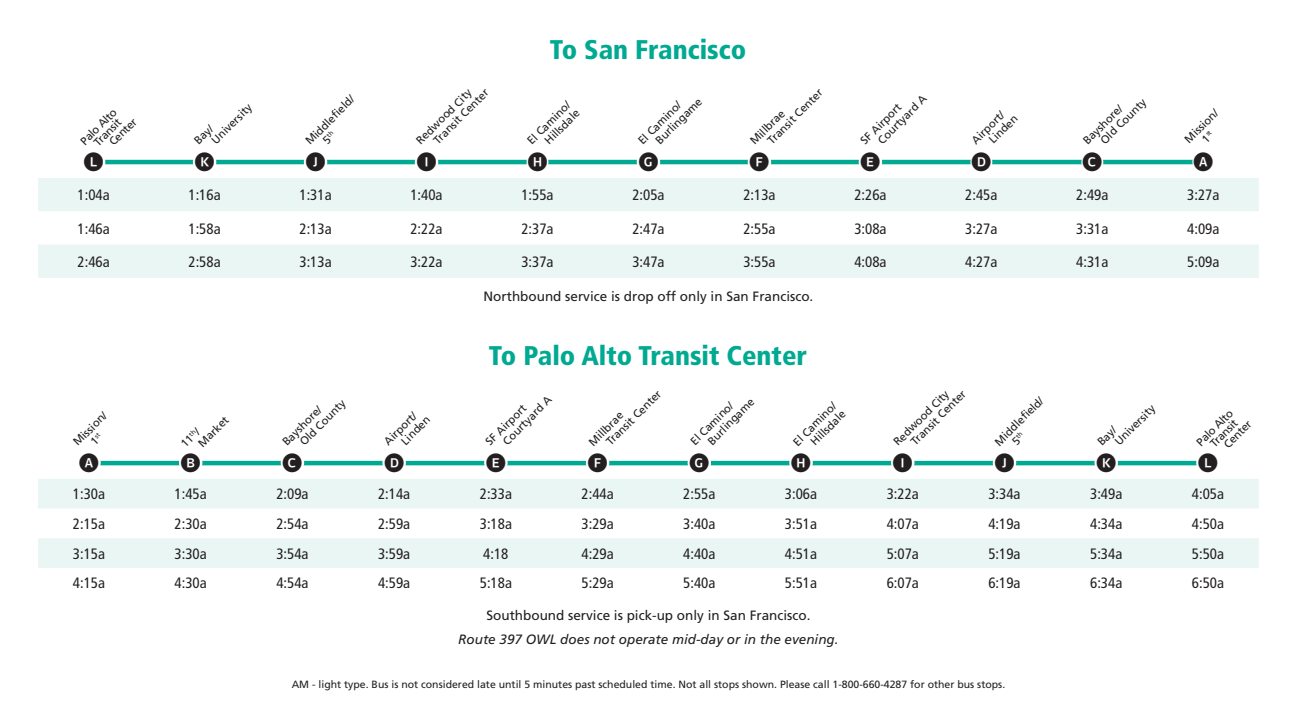
<style>
.page{position:relative;width:1296px;height:716px;background:#fff}
.page>*{position:absolute;margin:0;border:0;box-sizing:border-box;transform-origin:0 0}
.Headline{font:900 condensed 27px "Frutiger LT Pro";color:#00a991}
.t1{font:condensed 15px "Frutiger LT Pro";color:#231f20}
.t2{font:13.5px "Frutiger LT Pro";color:#231f20}
.t3{font:italic 13.5px "Frutiger LT Pro";color:#231f20}
.t4{font:11.25px "Frutiger LT Pro";color:#231f20}
.t5{font:10.5px "Frutiger LT Pro";color:#231f20}
</style>
<div class="page">
<hr style="left:93px;top:160px;width:1114px;height:4px;background:#00a991">
<hr style="left:84px;top:461px;width:1115px;height:4px;background:#00a991">
<svg style="left:38px;top:178px;width:1221px;height:100px;fill:#eaf6f4"></svg>
<svg style="left:38px;top:479px;width:1221px;height:89px;fill:#eaf6f4"></svg>
<svg style="left:92px;top:159px;width:11px;height:6px"></svg>
<svg style="left:195px;top:159px;width:19px;height:6px"></svg>
<svg style="left:306px;top:159px;width:19px;height:6px"></svg>
<svg style="left:417px;top:159px;width:19px;height:6px"></svg>
<svg style="left:639px;top:159px;width:19px;height:6px"></svg>
<svg style="left:750px;top:159px;width:19px;height:6px"></svg>
<svg style="left:861px;top:159px;width:19px;height:6px"></svg>
<svg style="left:972px;top:159px;width:19px;height:6px"></svg>
<svg style="left:1083px;top:159px;width:19px;height:6px"></svg>
<svg style="left:1194px;top:159px;width:14px;height:6px"></svg>
<svg style="left:84px;top:460px;width:14px;height:6px"></svg>
<svg style="left:181px;top:460px;width:19px;height:6px"></svg>
<svg style="left:283px;top:460px;width:19px;height:6px"></svg>
<svg style="left:385px;top:460px;width:19px;height:6px"></svg>
<svg style="left:486px;top:460px;width:19px;height:6px"></svg>
<svg style="left:588px;top:460px;width:19px;height:6px"></svg>
<svg style="left:690px;top:460px;width:19px;height:6px"></svg>
<svg style="left:893px;top:460px;width:19px;height:6px"></svg>
<svg style="left:995px;top:460px;width:19px;height:6px"></svg>
<svg style="left:1097px;top:460px;width:19px;height:6px"></svg>
<svg style="left:528px;top:159px;width:19px;height:6px"></svg>
<svg style="left:792px;top:460px;width:19px;height:6px"></svg>
<p class="t4" style="left:78px;top:138px;width:48px;rotate:-45deg">Palo Alto</p>
<p class="t4" style="left:91px;top:139px;width:35px;rotate:-45deg">Transit</p>
<p class="t4" style="left:107px;top:139px;width:35px;rotate:-45deg">Center</p>
<p class="Headline" style="left:550px;top:33px;width:198px">To San Francisco</p>
<p class="t4" style="left:431px;top:137px;width:74px;rotate:-45deg">Transit Center</p>
<p class="t4" style="left:524px;top:138px;width:57px;rotate:-45deg">El Camino/</p>
<p class="t4" style="left:209px;top:137px;width:53px;rotate:-45deg">University</p>
<p class="t4" style="left:303px;top:138px;width:65px;rotate:-45deg">Middlefi eld/</p>
<p class="t4" style="left:413px;top:138px;width:75px;rotate:-45deg">Redwood City</p>
<p class="t4" style="left:653px;top:137px;width:62px;rotate:-45deg">Burlingame</p>
<p class="t4" style="left:542px;top:137px;width:46px;rotate:-45deg">Hillsdale</p>
<p class="t4" style="left:635px;top:138px;width:57px;rotate:-45deg">El Camino/</p>
<p class="t4" style="left:191px;top:138px;width:23px;rotate:-45deg">Bay/</p>
<p class="t4" style="left:765px;top:137px;width:74px;rotate:-45deg">Transit Center</p>
<p class="t4" style="left:747px;top:138px;width:45px;rotate:-45deg">Millbrae</p>
<p class="t4" style="left:875px;top:137px;width:65px;rotate:-45deg">Courtyard A</p>
<p class="t4" style="left:858px;top:138px;width:54px;rotate:-45deg">SF Airport</p>
<p class="t4" style="left:969px;top:137px;width:43px;rotate:-45deg">Airport/</p>
<p class="t4" style="left:986px;top:137px;width:37px;rotate:-45deg">Linden</p>
<p class="t4" style="left:1098px;top:137px;width:61px;rotate:-45deg">Old County</p>
<p class="t4" style="left:1080px;top:138px;width:52px;rotate:-45deg">Bayshore/</p>
<p class="t4" style="left:1182px;top:136px;width:44px;rotate:-45deg">Mission/</p>
<p class="t1" style="left:78px;top:186px;width:34px">1:04a</p>
<p class="t1" style="left:189px;top:186px;width:34px">1:16a</p>
<p class="t1" style="left:299px;top:186px;width:34px">1:31a</p>
<p class="t1" style="left:410px;top:186px;width:34px">1:40a</p>
<p class="t1" style="left:521px;top:186px;width:34px">1:55a</p>
<p class="t1" style="left:632px;top:186px;width:34px">2:05a</p>
<p class="t1" style="left:743px;top:186px;width:34px">2:13a</p>
<p class="t1" style="left:854px;top:186px;width:34px">2:26a</p>
<p class="t1" style="left:965px;top:186px;width:34px">2:45a</p>
<p class="t1" style="left:1076px;top:186px;width:34px">2:49a</p>
<p class="t1" style="left:1187px;top:186px;width:34px">3:27a</p>
<p class="t1" style="left:78px;top:219px;width:34px">1:46a</p>
<p class="t1" style="left:189px;top:219px;width:34px">1:58a</p>
<p class="t1" style="left:299px;top:219px;width:34px">2:13a</p>
<p class="t1" style="left:410px;top:219px;width:34px">2:22a</p>
<p class="t1" style="left:521px;top:219px;width:34px">2:37a</p>
<p class="t1" style="left:632px;top:219px;width:34px">2:47a</p>
<p class="t1" style="left:743px;top:219px;width:34px">2:55a</p>
<p class="t1" style="left:854px;top:219px;width:34px">3:08a</p>
<p class="t1" style="left:965px;top:219px;width:34px">3:27a</p>
<p class="t1" style="left:1076px;top:219px;width:34px">3:31a</p>
<p class="t1" style="left:1187px;top:219px;width:34px">4:09a</p>
<p class="t1" style="left:78px;top:253px;width:34px">2:46a</p>
<p class="t1" style="left:189px;top:253px;width:34px">2:58a</p>
<p class="t1" style="left:299px;top:253px;width:34px">3:13a</p>
<p class="t1" style="left:410px;top:253px;width:34px">3:22a</p>
<p class="t1" style="left:521px;top:253px;width:34px">3:37a</p>
<p class="t1" style="left:632px;top:253px;width:34px">3:47a</p>
<p class="t1" style="left:743px;top:253px;width:34px">3:55a</p>
<p class="t1" style="left:854px;top:253px;width:34px">4:08a</p>
<p class="t1" style="left:965px;top:253px;width:34px">4:27a</p>
<p class="t1" style="left:1076px;top:253px;width:34px">4:31a</p>
<p class="t1" style="left:1187px;top:253px;width:34px">5:09a</p>
<p class="t2" style="left:484px;top:288px;width:331px">Northbound service is drop off only in San Francisco.</p>
<p class="t4" style="left:70px;top:439px;width:44px;rotate:-45deg">Mission/</p>
<p class="t4" style="left:297px;top:438px;width:61px;rotate:-45deg">Old County</p>
<p class="t4" style="left:381px;top:438px;width:43px;rotate:-45deg">Airport/</p>
<p class="t4" style="left:195px;top:440px;width:40px;rotate:-45deg">Market</p>
<p class="t4" style="left:280px;top:439px;width:52px;rotate:-45deg">Bayshore/</p>
<p class="t4" style="left:399px;top:438px;width:37px;rotate:-45deg">Linden</p>
<p class="t4" style="left:178px;top:440px;width:24px;rotate:-45deg">11<sup>th</sup>/</p>
<p class="Headline" style="left:489px;top:339px;width:320px">To Palo Alto Transit Center</p>
<p class="t4" style="left:500px;top:438px;width:65px;rotate:-45deg">Courtyard A</p>
<p class="t4" style="left:483px;top:438px;width:54px;rotate:-45deg">SF Airport</p>
<p class="t4" style="left:603px;top:439px;width:74px;rotate:-45deg">Transit Center</p>
<p class="t4" style="left:688px;top:438px;width:57px;rotate:-45deg">El Camino/</p>
<p class="t4" style="left:705px;top:438px;width:62px;rotate:-45deg">Burlingame</p>
<p class="t4" style="left:790px;top:439px;width:57px;rotate:-45deg">El Camino/</p>
<p class="t4" style="left:808px;top:438px;width:46px;rotate:-45deg">Hillsdale</p>
<p class="t4" style="left:586px;top:439px;width:45px;rotate:-45deg">Millbrae</p>
<p class="t4" style="left:908px;top:438px;width:74px;rotate:-45deg">Transit Center</p>
<p class="t4" style="left:992px;top:439px;width:65px;rotate:-45deg">Middlefi eld/</p>
<p class="t4" style="left:891px;top:439px;width:75px;rotate:-45deg">Redwood City</p>
<p class="t4" style="left:1112px;top:438px;width:53px;rotate:-45deg">University</p>
<p class="t4" style="left:1194px;top:439px;width:48px;rotate:-45deg">Palo Alto</p>
<p class="t4" style="left:1207px;top:440px;width:35px;rotate:-45deg">Transit</p>
<p class="t4" style="left:1221px;top:441px;width:35px;rotate:-45deg">Center</p>
<p class="t4" style="left:1095px;top:439px;width:23px;rotate:-45deg">Bay/</p>
<p class="t1" style="left:73px;top:485px;width:34px">1:30a</p>
<p class="t1" style="left:175px;top:485px;width:34px">1:45a</p>
<p class="t1" style="left:276px;top:485px;width:34px">2:09a</p>
<p class="t1" style="left:378px;top:485px;width:34px">2:14a</p>
<p class="t1" style="left:480px;top:485px;width:34px">2:33a</p>
<p class="t1" style="left:582px;top:485px;width:34px">2:44a</p>
<p class="t1" style="left:683px;top:485px;width:34px">2:55a</p>
<p class="t1" style="left:785px;top:485px;width:34px">3:06a</p>
<p class="t1" style="left:887px;top:485px;width:34px">3:22a</p>
<p class="t1" style="left:988px;top:485px;width:34px">3:34a</p>
<p class="t1" style="left:1090px;top:485px;width:34px">3:49a</p>
<p class="t1" style="left:1192px;top:485px;width:34px">4:05a</p>
<p class="t1" style="left:73px;top:515px;width:34px">2:15a</p>
<p class="t1" style="left:175px;top:515px;width:34px">2:30a</p>
<p class="t1" style="left:276px;top:515px;width:34px">2:54a</p>
<p class="t1" style="left:378px;top:515px;width:34px">2:59a</p>
<p class="t1" style="left:480px;top:515px;width:34px">3:18a</p>
<p class="t1" style="left:582px;top:515px;width:34px">3:29a</p>
<p class="t1" style="left:683px;top:515px;width:34px">3:40a</p>
<p class="t1" style="left:785px;top:515px;width:34px">3:51a</p>
<p class="t1" style="left:887px;top:515px;width:34px">4:07a</p>
<p class="t1" style="left:988px;top:515px;width:34px">4:19a</p>
<p class="t1" style="left:1090px;top:515px;width:34px">4:34a</p>
<p class="t1" style="left:1192px;top:515px;width:34px">4:50a</p>
<p class="t1" style="left:73px;top:544px;width:34px">3:15a</p>
<p class="t1" style="left:175px;top:544px;width:34px">3:30a</p>
<p class="t1" style="left:276px;top:544px;width:34px">3:54a</p>
<p class="t1" style="left:378px;top:544px;width:34px">3:59a</p>
<p class="t1" style="left:483px;top:544px;width:27px">4:18</p>
<p class="t1" style="left:582px;top:544px;width:34px">4:29a</p>
<p class="t1" style="left:683px;top:544px;width:34px">4:40a</p>
<p class="t1" style="left:785px;top:544px;width:34px">4:51a</p>
<p class="t1" style="left:887px;top:544px;width:34px">5:07a</p>
<p class="t1" style="left:988px;top:544px;width:34px">5:19a</p>
<p class="t1" style="left:1090px;top:544px;width:34px">5:34a</p>
<p class="t1" style="left:1192px;top:544px;width:34px">5:50a</p>
<p class="t1" style="left:73px;top:574px;width:34px">4:15a</p>
<p class="t1" style="left:175px;top:574px;width:34px">4:30a</p>
<p class="t1" style="left:276px;top:574px;width:34px">4:54a</p>
<p class="t1" style="left:378px;top:574px;width:34px">4:59a</p>
<p class="t1" style="left:480px;top:574px;width:34px">5:18a</p>
<p class="t1" style="left:582px;top:574px;width:34px">5:29a</p>
<p class="t1" style="left:683px;top:574px;width:34px">5:40a</p>
<p class="t1" style="left:785px;top:574px;width:34px">5:51a</p>
<p class="t1" style="left:887px;top:574px;width:34px">6:07a</p>
<p class="t1" style="left:988px;top:574px;width:34px">6:19a</p>
<p class="t1" style="left:1090px;top:574px;width:34px">6:34a</p>
<p class="t1" style="left:1192px;top:574px;width:34px">6:50a</p>
<p class="t2" style="left:486px;top:607px;width:326px">Southbound service is pick-up only in San Francisco.</p>
<p class="t3" style="left:458px;top:631px;width:382px">Route 397 OWL does not operate mid-day or in the evening.</p>
<p class="t5" style="left:292px;top:678px;width:715px">AM - light type. Bus is not considered late until 5 minutes past scheduled time. Not all stops shown. Please call 1-800-660-4287 for other bus stops.</p>
</div>
